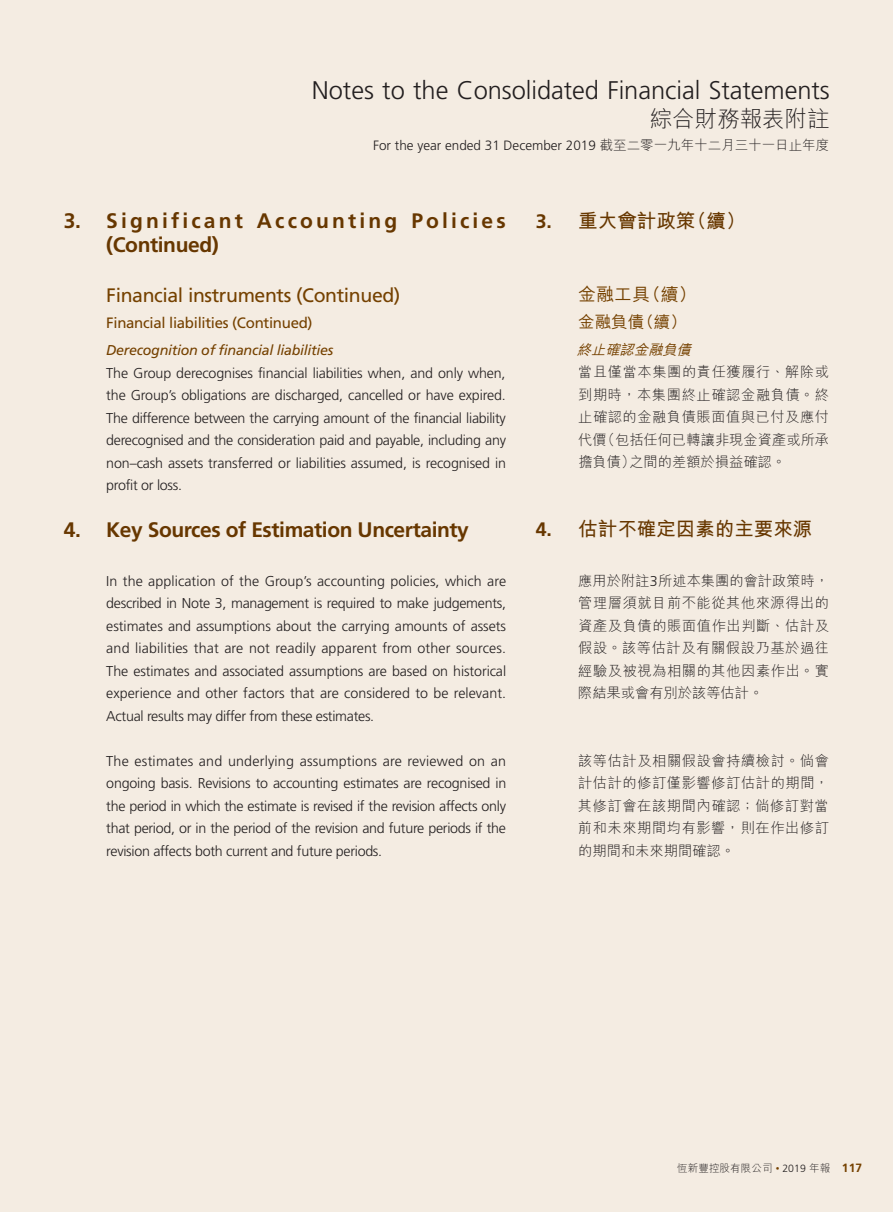
<style>
.page{position:relative;width:893px;height:1212px;background:#f4ece2}
.page>*{position:absolute;margin:0;border:0;box-sizing:border-box;transform-origin:0 0}
.t1{font:300 25.5px "Frutiger LT Std";letter-spacing:-.005em;color:#231f20}
.t2{font:300 22.5px "M Hei HK";letter-spacing:-.005em;color:#231f20}
.t3{font:700 21px/24px "Frutiger LT Std";letter-spacing:.15em;color:#673700}
.t4{font:700 21px "Frutiger LT Std";letter-spacing:-.02em;color:#673700}
.t5{font:19.5px "Frutiger LT Std";letter-spacing:-.02em;color:#754100}
.t6{font:700 19.5px "M Hei HK";color:#673700}
.t7{font:500 18px "M Hei HK";color:#754100}
.t8{font:500 16.5px "M Hei HK";color:#754100}
.t9{font:15px "Frutiger LT Std";letter-spacing:-.02em;color:#754100}
.t10{font:300 14.25px/22.5px "Frutiger LT Std";letter-spacing:-.02em;color:#231f20;text-align:justify}
.t11{font:300 14.25px/22.5px "M Hei HK";letter-spacing:.04em;color:#231f20;text-align:justify}
.t12{font:italic 14.25px "Frutiger LT Std";letter-spacing:-.02em;color:#754100}
.t13{font:italic 500 14.25px "M Hei HK";color:#754100}
.t14{font:300 13.5px "Frutiger LT Std";color:#231f20}
.t15{font:300 10.5px "M Hei HK";letter-spacing:.01em;color:#231f20}
.s1{font-family:"M Hei HK"}
.s2{font-family:"Frutiger LT Std"}
.s3{font-family:"Frutiger LT Std";font-size:7.5px;color:#754100}
.s4{font-family:"Frutiger LT Std";font-weight:700;font-size:12px;color:#754100}
</style>
<div class="page">
<h1 class="t1" style="left:312px;top:76px;width:519px">Notes to the Consolidated Financial Statements</h1>
<h2 class="t2" style="left:650px;top:107px;width:181px">綜合財務報表附註</h2>
<p class="t14" style="left:373px;top:138px;width:458px">For the year ended 31 December 2019 <span class="s1">截至二零一九年十二月三十一日止年度</span></p>
<h3 class="t3" style="left:106px;top:209px;width:401px;text-indent:-43px">3. Significant Accounting Policies (Continued)</h3>
<h3 class="t5" style="left:106px;top:283px;width:296px">Financial instruments (Continued)</h3>
<p class="t9" style="left:106px;top:314px;width:208px">Financial liabilities (Continued)</p>
<p class="t12" style="left:106px;top:342px;width:229px">Derecognition of financial liabilities</p>
<p class="t10" style="left:106px;top:362px;width:401px">The Group derecognises financial liabilities when, and only when, the Group’s obligations are discharged, cancelled or have expired.<br>The difference between the carrying amount of the financial liability derecognised and the consideration paid and payable, including any non–cash assets transferred or liabilities assumed, is recognised in profit or loss.</p>
<h3 class="t4" style="left:64px;top:517px;width:407px">4. Key Sources of Estimation Uncertainty</h3>
<p class="t10" style="left:106px;top:570px;width:401px">In the application of the Group’s accounting policies, which are described in Note 3, management is required to make judgements, estimates and assumptions about the carrying amounts of assets and liabilities that are not readily apparent from other sources.<br>The estimates and associated assumptions are based on historical experience and other factors that are considered to be relevant.<br>Actual results may differ from these estimates.</p>
<p class="t10" style="left:106px;top:750px;width:401px">The estimates and underlying assumptions are reviewed on an ongoing basis. Revisions to accounting estimates are recognised in the period in which the estimate is revised if the revision affects only that period, or in the period of the revision and future periods if the revision affects both current and future periods.</p>
<h3 class="t6" style="left:536px;top:207px;width:211px"><span class="s2">3.</span> 重大會計政策（續）</h3>
<p class="t7" style="left:578px;top:282px;width:120px">金融工具（續）</p>
<p class="t8" style="left:578px;top:310px;width:110px">金融負債（續）</p>
<p class="t13" style="left:577px;top:339px;width:120px">終止確認金融負債</p>
<p class="t11" style="left:578px;top:361px;width:253px">當且僅當本集團的責任獲履行、解除或到期時，本集團終止確認金融負債。終止確認的金融負債賬面值與已付及應付代價（包括任何已轉讓非現金資產或所承擔負債）之間的差額於損益確認。</p>
<h3 class="t6" style="left:536px;top:515px;width:278px"><span class="s2">4.</span> 估計不確定因素的主要來源</h3>
<p class="t11" style="left:578px;top:569px;width:253px">應用於附註<span class="s2">3</span>所述本集團的會計政策時，管理層須就目前不能從其他來源得出的資產及負債的賬面值作出判斷、估計及假設。該等估計及有關假設乃基於過往經驗及被視為相關的其他因素作出。實際結果或會有別於該等估計。</p>
<p class="t11" style="left:578px;top:749px;width:253px">該等估計及相關假設會持續檢討。倘會計估計的修訂僅影響修訂估計的期間，其修訂會在該期間內確認；倘修訂對當前和未來期間均有影響，則在作出修訂的期間和未來期間確認。</p>
<p class="t15" style="left:677px;top:1163px;width:186px">恆新豐控股有限公司 <span class="s3">•</span> <span class="s2">2019</span> 年報 <span class="s4">117</span></p>
</div>
